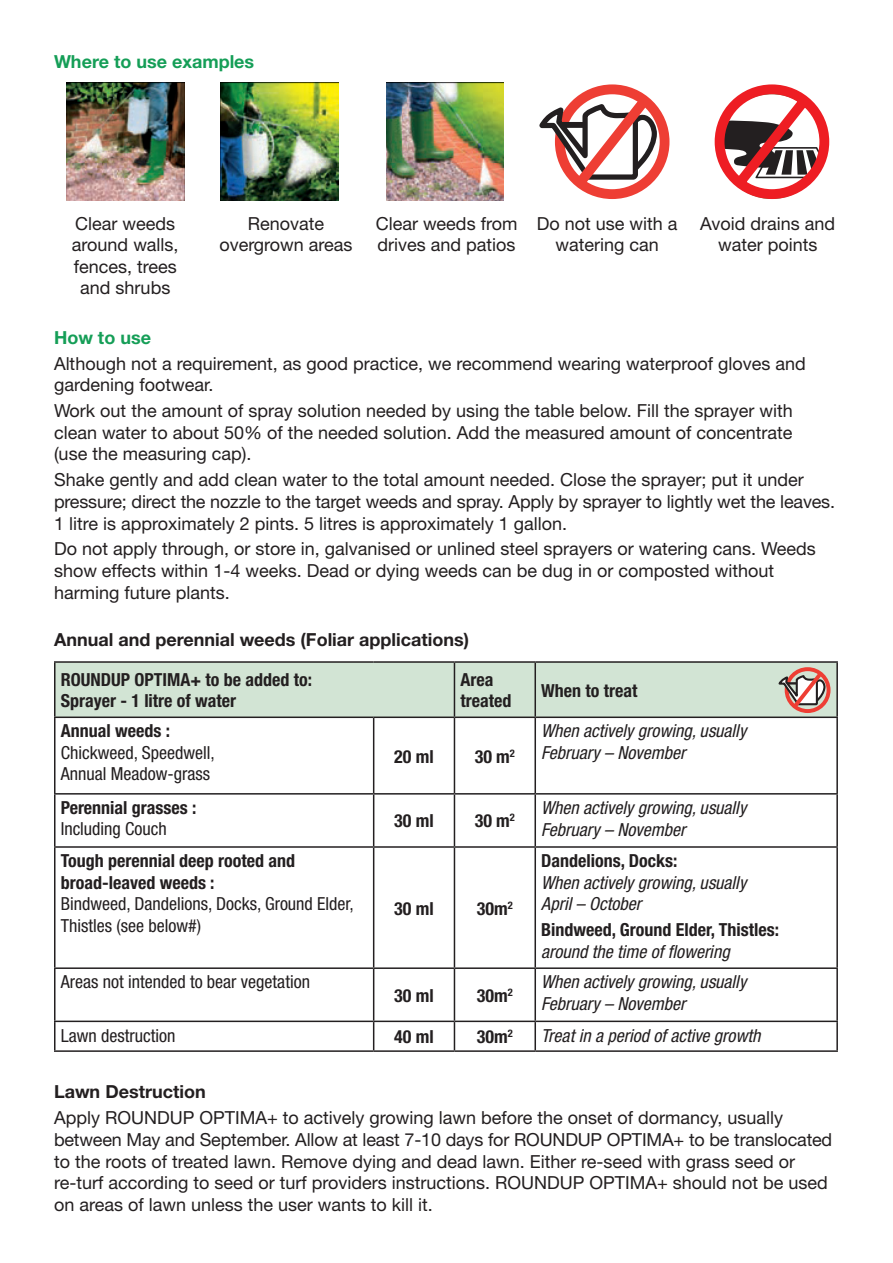
<style>
.page{position:relative;width:893px;height:1263px;background:#fff}
.page>*{position:absolute;margin:0;border:0;box-sizing:border-box;transform-origin:0 0}
.t1{font:18px/21.6px "Helvetica Neue";color:#231f20}
.t2{font:700 condensed 18px/21.6px "Helvetica Neue";color:#231f20}
.t3{font:italic condensed 18px/21.6px "Helvetica Neue";color:#231f20}
.t4{font:condensed 18px/21.6px "Helvetica Neue";color:#231f20}
.t5{font:700 18px "Helvetica Neue";color:#231f20}
.t6{font:700 18px "Helvetica Neue";color:#159e57}
</style>
<div class="page">
<hr style="left:54px;top:661px;width:320px;height:2px;background:#231f20">
<hr style="left:54px;top:663px;width:2px;height:53px;background:#231f20">
<hr style="left:374px;top:661px;width:80px;height:2px;background:#231f20">
<hr style="left:454px;top:661px;width:81px;height:2px;background:#231f20">
<hr style="left:535px;top:661px;width:303px;height:2px;background:#231f20">
<hr style="left:836px;top:663px;width:2px;height:53px;background:#231f20">
<hr style="left:54px;top:716px;width:320px;height:2px;background:#231f20">
<hr style="left:54px;top:718px;width:2px;height:75px;background:#231f20">
<hr style="left:374px;top:716px;width:80px;height:2px;background:#231f20">
<hr style="left:373px;top:718px;width:1px;height:75px;background:#231f20">
<hr style="left:454px;top:716px;width:81px;height:2px;background:#231f20">
<hr style="left:454px;top:718px;width:1px;height:75px;background:#231f20">
<hr style="left:535px;top:716px;width:303px;height:2px;background:#231f20">
<hr style="left:534px;top:718px;width:2px;height:75px;background:#231f20">
<hr style="left:836px;top:718px;width:2px;height:75px;background:#231f20">
<hr style="left:54px;top:793px;width:320px;height:1px;background:#231f20">
<hr style="left:54px;top:794px;width:2px;height:52px;background:#231f20">
<hr style="left:374px;top:793px;width:80px;height:1px;background:#231f20">
<hr style="left:373px;top:794px;width:1px;height:52px;background:#231f20">
<hr style="left:454px;top:793px;width:81px;height:1px;background:#231f20">
<hr style="left:454px;top:794px;width:1px;height:52px;background:#231f20">
<hr style="left:535px;top:793px;width:303px;height:1px;background:#231f20">
<hr style="left:534px;top:794px;width:2px;height:52px;background:#231f20">
<hr style="left:836px;top:794px;width:2px;height:52px;background:#231f20">
<hr style="left:54px;top:846px;width:320px;height:2px;background:#231f20">
<hr style="left:54px;top:848px;width:2px;height:119px;background:#231f20">
<hr style="left:374px;top:846px;width:80px;height:2px;background:#231f20">
<hr style="left:373px;top:848px;width:1px;height:119px;background:#231f20">
<hr style="left:454px;top:846px;width:81px;height:2px;background:#231f20">
<hr style="left:454px;top:848px;width:1px;height:119px;background:#231f20">
<hr style="left:535px;top:846px;width:303px;height:2px;background:#231f20">
<hr style="left:534px;top:848px;width:2px;height:119px;background:#231f20">
<hr style="left:836px;top:848px;width:2px;height:119px;background:#231f20">
<hr style="left:54px;top:967px;width:320px;height:2px;background:#231f20">
<hr style="left:54px;top:969px;width:2px;height:51px;background:#231f20">
<hr style="left:374px;top:967px;width:80px;height:2px;background:#231f20">
<hr style="left:373px;top:969px;width:1px;height:51px;background:#231f20">
<hr style="left:454px;top:967px;width:81px;height:2px;background:#231f20">
<hr style="left:454px;top:969px;width:1px;height:51px;background:#231f20">
<hr style="left:535px;top:967px;width:303px;height:2px;background:#231f20">
<hr style="left:534px;top:969px;width:2px;height:51px;background:#231f20">
<hr style="left:836px;top:969px;width:2px;height:51px;background:#231f20">
<hr style="left:54px;top:1020px;width:320px;height:2px;background:#231f20">
<hr style="left:54px;top:1022px;width:2px;height:28px;background:#231f20">
<hr style="left:374px;top:1020px;width:80px;height:2px;background:#231f20">
<svg style="left:373px;top:1022px;width:1px;height:28px"></svg>
<hr style="left:454px;top:1020px;width:81px;height:2px;background:#231f20">
<svg style="left:454px;top:1022px;width:1px;height:28px"></svg>
<hr style="left:535px;top:1020px;width:303px;height:2px;background:#231f20">
<hr style="left:534px;top:1022px;width:2px;height:28px;background:#231f20">
<hr style="left:836px;top:1022px;width:2px;height:28px;background:#231f20">
<hr style="left:54px;top:1050px;width:320px;height:2px;background:#231f20">
<hr style="left:374px;top:1050px;width:80px;height:2px;background:#231f20">
<hr style="left:454px;top:1050px;width:81px;height:2px;background:#231f20">
<hr style="left:535px;top:1050px;width:303px;height:2px;background:#231f20">
<div style="left:555px;top:84px;width:114px;height:115px;border:10px solid #ee3e34;border-radius:50%"></div>
<svg style="left:539px;top:87px;width:120px;height:110px"></svg>
<svg style="left:714px;top:84px;width:116px;height:115px"></svg>
<img style="left:66px;top:83px;width:118px;height:117px">
<img style="left:220px;top:83px;width:118px;height:117px">
<img style="left:386px;top:83px;width:118px;height:117px">
<svg style="left:55px;top:662px;width:782px;height:55px;background:#ccdacb"></svg>
<p class="t6" style="left:54px;top:51px;width:202px">Where to use examples</p>
<p class="t1" style="left:72px;top:212px;width:108px;text-align:center">Clear weeds around walls, fences, trees and shrubs</p>
<p class="t1" style="left:219px;top:212px;width:135px;text-align:center">Renovate overgrown areas</p>
<p class="t1" style="left:376px;top:212px;width:143px">Clear weeds from drives and patios</p>
<p class="t1" style="left:537px;top:212px;width:142px;text-align:center">Do not use with a watering can</p>
<p class="t1" style="left:700px;top:212px;width:137px;text-align:center">Avoid drains and water points</p>
<p class="t6" style="left:54px;top:326px;width:99px">How to use</p>
<p class="t1" style="left:54px;top:352px;width:753px">Although not a requirement, as good practice, we recommend wearing waterproof gloves and gardening footwear.</p>
<p class="t1" style="left:54px;top:400px;width:740px;text-align:justify">Work out the amount of spray solution needed by using the table below. Fill the sprayer with clean water to about 50% of the needed solution. Add the measured amount of concentrate (use the measuring cap).</p>
<p class="t1" style="left:54px;top:469px;width:783px">Shake gently and add clean water to the total amount needed. Close the sprayer; put it under pressure; direct the nozzle to the target weeds and spray. Apply by sprayer to lightly wet the leaves.<br>1 litre is approximately 2 pints. 5 litres is approximately 1 gallon.</p>
<p class="t1" style="left:54px;top:538px;width:763px">Do not apply through, or store in, galvanised or unlined steel sprayers or watering cans. Weeds show effects within 1-4 weeks. Dead or dying weeds can be dug in or composted without harming future plants.</p>
<p class="t5" style="left:54px;top:628px;width:417px">Annual and perennial weeds (Foliar applications)</p>
<p class="t2" style="left:61px;top:668px;width:253px">ROUNDUP OPTIMA+ to be added to:<br>Sprayer - 1 litre of water</p>
<p class="t2" style="left:460px;top:668px;width:52px">Area treated</p>
<p class="t2" style="left:541px;top:679px;width:98px">When to treat</p>
<p class="t2" style="left:61px;top:720px;width:111px">Annual weeds :</p>
<p class="t4" style="left:61px;top:741px;width:155px">Chickweed, Speedwell,<br>Annual Meadow-grass</p>
<p class="t2" style="left:394px;top:745px;width:41px">20 ml</p>
<p class="t2" style="left:475px;top:745px;width:42px">30 m<sup>2</sup></p>
<p class="t3" style="left:541px;top:720px;width:207px">When actively growing, usually<br>February – November</p>
<p class="t2" style="left:61px;top:796px;width:137px">Perennial grasses :</p>
<p class="t4" style="left:61px;top:818px;width:107px">Including Couch</p>
<p class="t2" style="left:394px;top:810px;width:41px">30 ml</p>
<p class="t2" style="left:475px;top:810px;width:42px">30 m<sup>2</sup></p>
<p class="t2" style="left:61px;top:849px;width:236px">Tough perennial deep rooted and broad-leaved weeds :</p>
<p class="t4" style="left:61px;top:893px;width:295px">Bindweed, Dandelions, Docks, Ground Elder,<br>Thistles (see below#)</p>
<p class="t2" style="left:394px;top:897px;width:41px">30 ml</p>
<p class="t2" style="left:477px;top:897px;width:37px">30m<sup>2</sup></p>
<p class="t4" style="left:61px;top:971px;width:251px">Areas not intended to bear vegetation</p>
<p class="t2" style="left:394px;top:984px;width:41px">30 ml</p>
<p class="t2" style="left:477px;top:984px;width:37px">30m<sup>2</sup></p>
<p class="t3" style="left:541px;top:797px;width:207px">When actively growing, usually<br>February – November</p>
<p class="t2" style="left:541px;top:850px;width:138px">Dandelions, Docks:</p>
<p class="t3" style="left:541px;top:871px;width:207px">When actively growing, usually<br>April – October</p>
<p class="t2" style="left:541px;top:919px;width:239px">Bindweed, Ground Elder, Thistles:</p>
<p class="t3" style="left:541px;top:940px;width:190px">around the time of flowering</p>
<p class="t3" style="left:541px;top:971px;width:207px">When actively growing, usually<br>February – November</p>
<p class="t4" style="left:61px;top:1024px;width:116px">Lawn destruction</p>
<p class="t2" style="left:394px;top:1026px;width:41px">40 ml</p>
<p class="t2" style="left:477px;top:1026px;width:37px">30m<sup>2</sup></p>
<p class="t3" style="left:541px;top:1024px;width:221px">Treat in a period of active growth</p>
<p class="t5" style="left:54px;top:1081px;width:153px">Lawn Destruction</p>
<p class="t1" style="left:54px;top:1107px;width:780px">Apply ROUNDUP OPTIMA+ to actively growing lawn before the onset of dormancy, usually between May and September. Allow at least 7-10 days for ROUNDUP OPTIMA+ to be translocated to the roots of treated lawn. Remove dying and dead lawn. Either re-seed with grass seed or re-turf according to seed or turf providers instructions. ROUNDUP OPTIMA+ should not be used on areas of lawn unless the user wants to kill it.</p>
</div>
